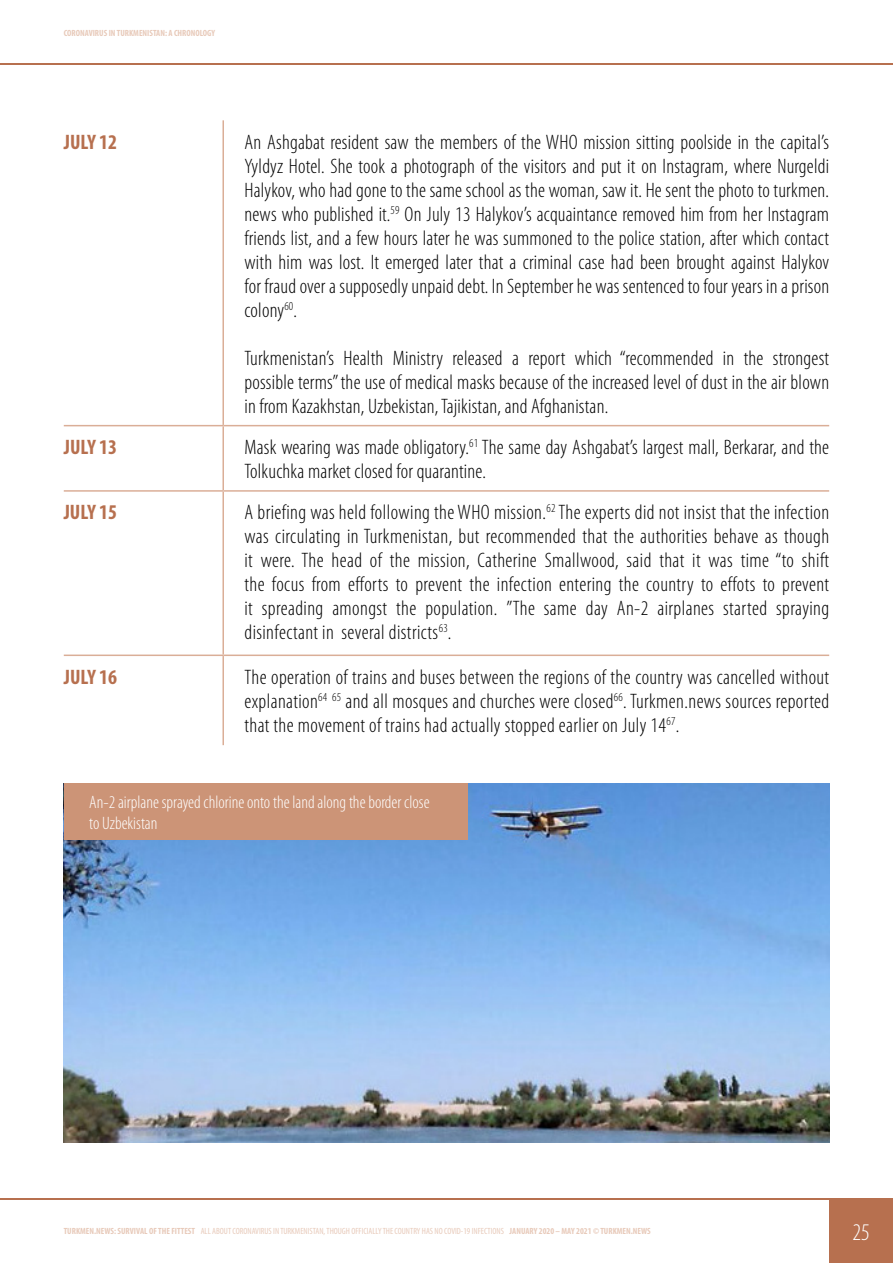
<style>
.page{position:relative;width:893px;height:1263px;background:#fff}
.page>*{position:absolute;margin:0;border:0;box-sizing:border-box;transform-origin:0 0}
.t1{font:300 condensed 24px "Myriad Pro";color:#fff}
.t2{font:300 condensed 21px/24px "Myriad Pro";letter-spacing:.01em;color:#000;text-align:justify}
.t3{font:700 condensed 21px "Myriad Pro";color:#b7704f}
.t4{font:300 condensed 18px/21.6px "Myriad Pro";color:#fff}
.t5{font:condensed 9px "Myriad Pro";color:#e8caba}
.t6{font:700 condensed 9px "Myriad Pro";color:#e8caba}
.s1{font-weight:700}
</style>
<div class="page">
<hr style="left:0;top:1198px;width:893px;height:1px;background:#b7704f">
<div style="left:829px;top:1198px;width:64px;height:65px;background:#b7704f"></div>
<hr style="left:0;top:64px;width:893px;height:1px;background:#b7704f">
<hr style="left:222px;top:120px;width:2px;height:305px;background:#daae97">
<hr style="left:64px;top:425px;width:159px;height:1px;background:#daae97">
<hr style="left:223px;top:425px;width:606px;height:1px;background:#daae97">
<hr style="left:222px;top:426px;width:2px;height:64px;background:#daae97">
<hr style="left:64px;top:490px;width:159px;height:2px;background:#daae97">
<hr style="left:223px;top:490px;width:606px;height:2px;background:#daae97">
<hr style="left:222px;top:492px;width:2px;height:162px;background:#daae97">
<hr style="left:64px;top:654px;width:159px;height:2px;background:#daae97">
<hr style="left:223px;top:654px;width:606px;height:2px;background:#daae97">
<hr style="left:222px;top:656px;width:2px;height:89px;background:#daae97">
<img style="left:64px;top:783px;width:765px;height:359px">
<div style="left:64px;top:783px;width:404px;height:57px;background:#cc9477"></div>
<p class="t6" style="left:64px;top:27px;width:153px">CORONAVIRUS IN TURKMENISTAN: A CHRONOLOGY</p>
<p class="t3" style="left:64px;top:129px;width:55px">JULY 12</p>
<p class="t2" style="left:244px;top:130px;width:586px">An Ashgabat resident saw the members of the WHO mission sitting poolside in the capital’s Yyldyz Hotel. She took a photograph of the visitors and put it on Instagram, where Nurgeldi Halykov, who had gone to the same school as the woman, saw it. He sent the photo to turkmen. news who published it.<sup>59</sup> On July 13 Halykov’s acquaintance removed him from her Instagram friends list, and a few hours later he was summoned to the police station, after which contact with him was lost. It emerged later that a criminal case had been brought against Halykov for fraud over a supposedly unpaid debt. In September he was sentenced to four years in a prison colony<sup>60</sup>.</p>
<p class="t2" style="left:244px;top:346px;width:586px">Turkmenistan’s Health Ministry released a report which “recommended in the strongest possible terms” the use of medical masks because of the increased level of dust in the air blown in from Kazakhstan, Uzbekistan, Tajikistan, and Afghanistan.</p>
<p class="t3" style="left:64px;top:434px;width:55px">JULY 13</p>
<p class="t2" style="left:244px;top:436px;width:586px">Mask wearing was made obligatory.<sup>61</sup> The same day Ashgabat’s largest mall, Berkarar, and the<br>Tolkuchka market closed for quarantine.</p>
<p class="t3" style="left:64px;top:499px;width:55px">JULY 15</p>
<p class="t2" style="left:244px;top:501px;width:586px">A briefing was held following the WHO mission.<sup>62</sup> The experts did not insist that the infection was circulating in Turkmenistan, but recommended that the authorities behave as though it were. The head of the mission, Catherine Smallwood, said that it was time “to shift the focus from efforts to prevent the infection entering the country to effots to prevent it spreading amongst the population. ”The same day An-2 airplanes started spraying disinfectant in several districts<sup>63</sup>.</p>
<p class="t3" style="left:64px;top:664px;width:55px">JULY 16</p>
<p class="t2" style="left:244px;top:665px;width:586px">The operation of trains and buses between the regions of the country was cancelled without explanation<sup>64</sup> <sup>65</sup> and all mosques and churches were closed<sup>66</sup>. Turkmen.news sources reported that the movement of trains had actually stopped earlier on July 14<sup>67</sup>.</p>
<p class="t4" style="left:89px;top:791px;width:342px">An-2 airplane sprayed chlorine onto the land along the border close to Uzbekistan</p>
<p class="t5" style="left:64px;top:1226px;width:588px"><span class="s1">TURKMEN.NEWS: SURVIVAL OF THE FITTEST</span> ALL ABOUT CORONAVIRUS IN TURKMENISTAN, THOUGH OFFICIALLY THE COUNTRY HAS NO COVID-19 INFECTIONS <span class="s1">JANUARY 2020 – MAY 2021 © TURKMEN.NEWS</span></p>
<p class="t1" style="left:852px;top:1219px;width:19px">25</p>
</div>
